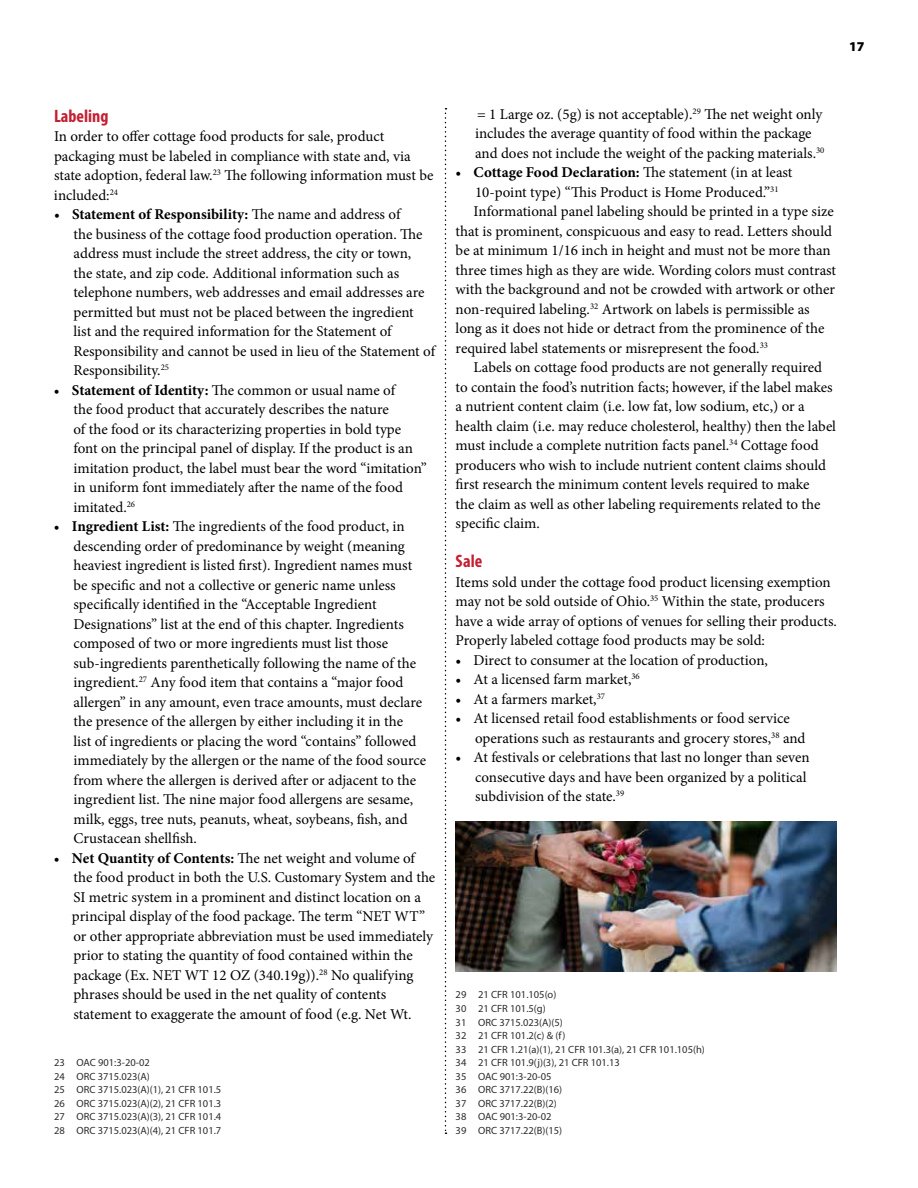
<style>
.page{position:relative;width:918px;height:1188px;background:#fff}
.page>*{position:absolute;margin:0;border:0;box-sizing:border-box;transform-origin:0 0}
.t1{font:700 condensed 18px "Myriad Pro";color:#c32032}
.t2{font:15px/19.5px "Minion Pro";color:#000}
.t3{font:900 13.5px "Myriad Pro";color:#000}
.t4{font:10.5px/13.5px "Myriad Pro";color:#2d2c2c}
.s1{font-weight:700}
</style>
<div class="page">
<svg style="left:445px;top:108px;width:2px;height:1026px"></svg>
<img style="left:456px;top:821px;width:381px;height:151px">
<p class="t3" style="left:849px;top:37px;width:17px">17</p>
<p class="t1" style="left:54px;top:104px;width:56px">Labeling</p>
<p class="t2" style="left:54px;top:127px;width:381px">In order to offer cottage food products for sale, product packaging must be labeled in compliance with state and, via state adoption, federal law.<sup>23</sup> The following information must be included:<sup>24</sup></p>
<p class="t2" style="left:74px;top:205px;width:363px;text-indent:-20px">• <span class="s1">Statement of Responsibility:</span> The name and address of<br>the business of the cottage food production operation. The address must include the street address, the city or town,<br>the state, and zip code. Additional information such as telephone numbers, web addresses and email addresses are permitted but must not be placed between the ingredient list and the required information for the Statement of Responsibility and cannot be used in lieu of the Statement of Responsibility.<sup>25</sup></p>
<p class="t2" style="left:73px;top:380px;width:355px;text-indent:-20px">• <span class="s1">Statement of Identity:</span> The common or usual name of<br>the food product that accurately describes the nature<br>of the food or its characterizing properties in bold type font on the principal panel of display. If the product is an imitation product, the label must bear the word “imitation” in uniform font immediately after the name of the food imitated.<sup>26</sup></p>
<p class="t2" style="left:73px;top:517px;width:354px;text-indent:-19px">• <span class="s1">Ingredient List:</span> The ingredients of the food product, in descending order of predominance by weight (meaning heaviest ingredient is listed first). Ingredient names must be specific and not a collective or generic name unless specifically identified in the “Acceptable Ingredient Designations” list at the end of this chapter. Ingredients composed of two or more ingredients must list those sub-ingredients parenthetically following the name of the ingredient.<sup>27</sup> Any food item that contains a “major food allergen” in any amount, even trace amounts, must declare the presence of the allergen by either including it in the<br>list of ingredients or placing the word “contains” followed immediately by the allergen or the name of the food source from where the allergen is derived after or adjacent to the ingredient list. The nine major food allergens are sesame, milk, eggs, tree nuts, peanuts, wheat, soybeans, fish, and Crustacean shellfish.</p>
<p class="t2" style="left:72px;top:848px;width:365px;text-indent:-18px">• <span class="s1">Net Quantity of Contents:</span> The net weight and volume of the food product in both the U.S. Customary System and the SI metric system in a prominent and distinct location on a principal display of the food package. The term “NET WT” or other appropriate abbreviation must be used immediately prior to stating the quantity of food contained within the package (Ex. NET WT 12 OZ (340.19g)).<sup>28</sup> No qualifying phrases should be used in the net quality of contents statement to exaggerate the amount of food (e.g. Net Wt.</p>
<p class="t4" style="left:54px;top:1056px;width:169px">23 OAC 901:3-20-02<br>24 ORC 3715.023(A)<br>25 ORC 3715.023(A)(1), 21 CFR 101.5<br>26 ORC 3715.023(A)(2), 21 CFR 101.3<br>27 ORC 3715.023(A)(3), 21 CFR 101.4<br>28 ORC 3715.023(A)(4), 21 CFR 101.7</p>
<p class="t2" style="left:475px;top:104px;width:351px">= 1 Large oz. (5g) is not acceptable).<sup>29</sup> The net weight only includes the average quantity of food within the package and does not include the weight of the packing materials.<sup>30</sup></p>
<p class="t2" style="left:456px;top:163px;width:338px">• <span class="s1">Cottage Food Declaration:</span> The statement (in at least</p>
<p class="t2" style="left:475px;top:182px;width:305px">10-point type) “This Product is Home Produced.”<sup>31</sup></p>
<p class="t2" style="left:474px;top:202px;width:362px">Informational panel labeling should be printed in a type size</p>
<p class="t2" style="left:456px;top:221px;width:378px">that is prominent, conspicuous and easy to read. Letters should</p>
<p class="t2" style="left:456px;top:241px;width:377px">be at minimum 1/16 inch in height and must not be more than</p>
<p class="t2" style="left:456px;top:260px;width:382px">three times high as they are wide. Wording colors must contrast</p>
<p class="t2" style="left:456px;top:280px;width:381px">with the background and not be crowded with artwork or other</p>
<p class="t2" style="left:456px;top:299px;width:356px">non-required labeling.<sup>32</sup> Artwork on labels is permissible as</p>
<p class="t2" style="left:456px;top:319px;width:370px">long as it does not hide or detract from the prominence of the</p>
<p class="t2" style="left:456px;top:338px;width:314px">required label statements or misrepresent the food.<sup>33</sup></p>
<p class="t2" style="left:474px;top:358px;width:350px">Labels on cottage food products are not generally required</p>
<p class="t2" style="left:456px;top:377px;width:379px">to contain the food’s nutrition facts; however, if the label makes</p>
<p class="t2" style="left:456px;top:397px;width:351px">a nutrient content claim (i.e. low fat, low sodium, etc,) or a</p>
<p class="t2" style="left:456px;top:416px;width:382px">health claim (i.e. may reduce cholesterol, healthy) then the label</p>
<p class="t2" style="left:456px;top:436px;width:365px">must include a complete nutrition facts panel.<sup>34</sup> Cottage food</p>
<p class="t2" style="left:456px;top:455px;width:372px">producers who wish to include nutrient content claims should</p>
<p class="t2" style="left:456px;top:475px;width:355px">first research the minimum content levels required to make</p>
<p class="t2" style="left:456px;top:494px;width:366px">the claim as well as other labeling requirements related to the</p>
<p class="t2" style="left:456px;top:514px;width:86px">specific claim.</p>
<p class="t1" style="left:456px;top:550px;width:28px">Sale</p>
<p class="t2" style="left:456px;top:572px;width:383px">Items sold under the cottage food product licensing exemption may not be sold outside of Ohio.<sup>35</sup> Within the state, producers have a wide array of options of venues for selling their products.<br>Properly labeled cottage food products may be sold:</p>
<p class="t2" style="left:456px;top:650px;width:314px">• Direct to consumer at the location of production,</p>
<p class="t2" style="left:456px;top:670px;width:186px">• At a licensed farm market,<sup>36</sup></p>
<p class="t2" style="left:456px;top:689px;width:151px">• At a farmers market,<sup>37</sup></p>
<p class="t2" style="left:475px;top:709px;width:332px;text-indent:-20px">• At licensed retail food establishments or food service operations such as restaurants and grocery stores,<sup>38</sup> and</p>
<p class="t2" style="left:475px;top:748px;width:336px;text-indent:-20px">• At festivals or celebrations that last no longer than seven consecutive days and have been organized by a political subdivision of the state.<sup>39</sup></p>
<p class="t4" style="left:456px;top:988px;width:251px">29 21 CFR 101.105(o)<br>30 21 CFR 101.5(g)<br>31 ORC 3715.023(A)(5)<br>32 21 CFR 101.2(c) &amp; (f)<br>33 21 CFR 1.21(a)(1), 21 CFR 101.3(a), 21 CFR 101.105(h)<br>34 21 CFR 101.9(j)(3), 21 CFR 101.13<br>35 OAC 901:3-20-05<br>36 ORC 3717.22(B)(16)<br>37 ORC 3717.22(B)(2)<br>38 OAC 901:3-20-02<br>39 ORC 3717.22(B)(15)</p>
</div>
